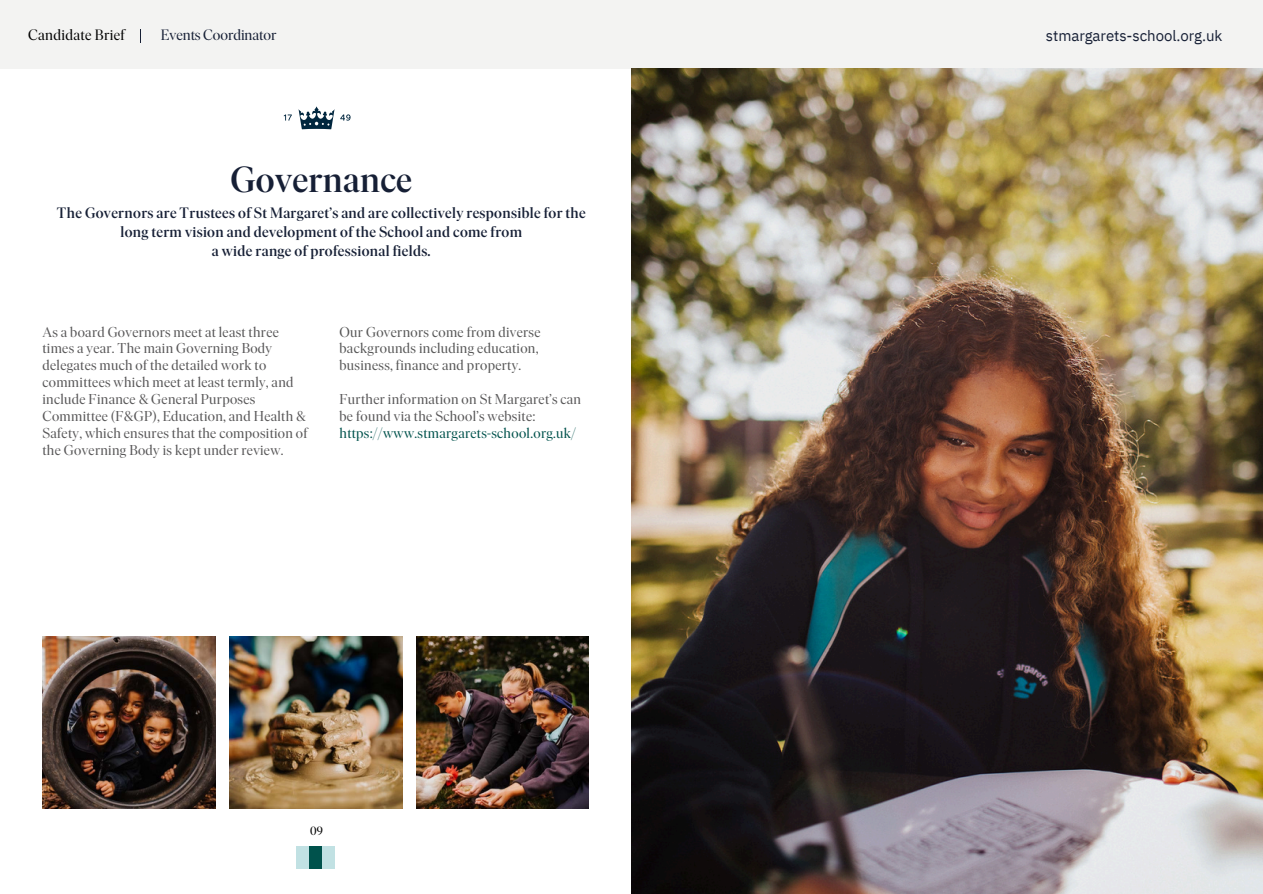
<style>
.page{position:relative;width:1263px;height:894px;background:#fff}
.page>*{position:absolute;margin:0;border:0;box-sizing:border-box;transform-origin:0 0}
.t1{font:500 36px "Ivar Display";letter-spacing:.01em;color:#161f35}
.t2{font:500 15px/19.2px "Ivar Display";letter-spacing:.025em;color:#161f35;text-align:center}
.t3{font:15px "IBM Plex Sans";letter-spacing:-.005em;color:#161f35}
.t4{font:15px "Ivar Display";color:#161f35}
.t5{font:15px "Ivar Display";letter-spacing:.025em;color:#000}
.t6{font:14.25px/16.8px "Ivar Display";letter-spacing:.025em;color:#585758}
.t7{font:14.25px/16.8px "Ivar Display";letter-spacing:.025em;color:#575757}
.t8{font:12px "Ivar Display";color:#000}
.s1{color:#00524c}
</style>
<div class="page">
<div style="left:297px;top:846px;width:12px;height:21px;background:#c1e1e3"></div>
<div style="left:309px;top:846px;width:13px;height:21px;background:#00524c"></div>
<div style="left:322px;top:846px;width:13px;height:21px;background:#c1e1e3"></div>
<div style="left:0;top:0;width:1263px;height:68px;background:#f3f3f2"></div>
<svg style="left:140px;top:30px;width:1px;height:12px"></svg>
<img style="left:43px;top:636px;width:173px;height:171px">
<img style="left:229px;top:636px;width:173px;height:171px">
<img style="left:417px;top:636px;width:172px;height:171px">
<img style="left:631px;top:68px;width:632px;height:825px">
<svg style="left:284px;top:114px;width:8px;height:6px"></svg>
<svg style="left:299px;top:106px;width:52px;height:23px"></svg>
<p class="t5" style="left:28px;top:26px;width:98px">Candidate Brief</p>
<p class="t4" style="left:161px;top:27px;width:117px">Events Coordinator</p>
<p class="t1" style="left:231px;top:158px;width:183px">Governance</p>
<p class="t2" style="left:57px;top:203px;width:530px">The Governors are Trustees of St Margaret’s and are collectively responsible for the long term vision and development of the School and come from<br>a wide range of professional fields.</p>
<p class="t6" style="left:43px;top:323px;width:267px">As a board Governors meet at least three times a year. The main Governing Body delegates much of the detailed work to committees which meet at least termly, and include Finance &amp; General Purposes Committee (F&amp;GP), Education, and Health &amp; Safety, which ensures that the composition of the Governing Body is kept under review.</p>
<p class="t7" style="left:339px;top:323px;width:202px">Our Governors come from diverse backgrounds including education, business, finance and property.</p>
<p class="t6" style="left:339px;top:390px;width:243px">Further information on St Margaret’s can be found via the School’s website: <span class="s1">https://www.stmargarets-school.org.uk/</span></p>
<h1 class="t8" style="left:310px;top:824px;width:14px">09</h1>
<p class="t3" style="left:1046px;top:26px;width:178px">stmargarets-school.org.uk</p>
</div>
